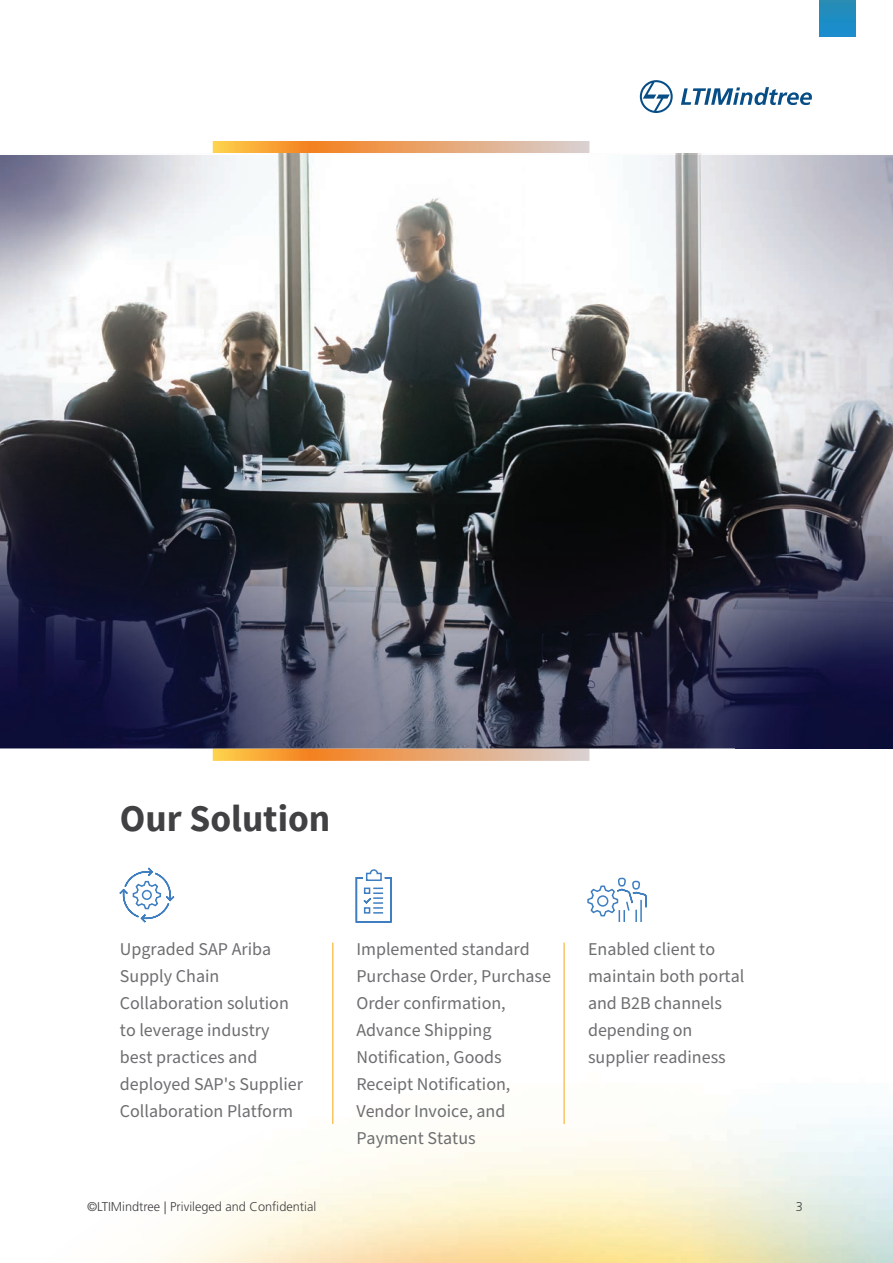
<style>
.page{position:relative;width:893px;height:1263px;background:#fff}
.page>*{position:absolute;margin:0;border:0;box-sizing:border-box;transform-origin:0 0}
.t1{font:700 37.5px "Source Sans Pro";color:#414042}
.t2{font:18px/27px "Source Sans Pro";color:#6d6e70}
.t3{font:300 12.75px "Frutiger LT Pro";color:#414042}
</style>
<div class="page">
<svg style="left:213px;top:141px;width:376px;height:620px;background:#e8a869"></svg>
<img style="left:0;top:153px;width:893px;height:595px">
<svg style="left:640px;top:80px;width:33px;height:33px"></svg>
<svg style="left:681px;top:87px;width:131px;height:18px"></svg>
<hr style="left:332px;top:942px;width:1px;height:182px;background:#f8ab1b">
<hr style="left:564px;top:942px;width:1px;height:182px;background:#f8ab1b">
<svg style="left:119px;top:867px;width:56px;height:56px"></svg>
<div style="left:142px;top:890px;width:10px;height:10px;border:2px solid #3e7ec1;border-radius:50%"></div>
<svg style="left:355px;top:869px;width:37px;height:54px"></svg>
<svg style="left:587px;top:877px;width:60px;height:45px"></svg>
<div style="left:597px;top:895px;width:11px;height:12px;border:2px solid #3e7ec1;border-radius:50%"></div>
<div style="left:819px;top:0;width:36px;height:36px;background:linear-gradient(to bottom,#268cb4,#198dcf)"></div>
<h1 class="t1" style="left:120px;top:794px;width:212px">Our Solution</h1>
<p class="t2" style="left:120px;top:936px;width:185px">Upgraded SAP Ariba<br>Supply Chain<br>Collaboration solution to leverage industry best practices and deployed SAP's Supplier<br>Collaboration Platform</p>
<p class="t2" style="left:356px;top:936px;width:196px">Implemented standard<br>Purchase Order, Purchase<br>Order confirmation,<br>Advance Shipping<br>Notification, Goods<br>Receipt Notification,<br>Vendor Invoice, and<br>Payment Status</p>
<p class="t2" style="left:588px;top:936px;width:158px">Enabled client to maintain both portal and B2B channels depending on supplier readiness</p>
<p class="t3" style="left:87px;top:1199px;width:231px">©LTIMindtree | Privileged and Confidential</p>
<p class="t3" style="left:796px;top:1199px;width:9px">3</p>
</div>
